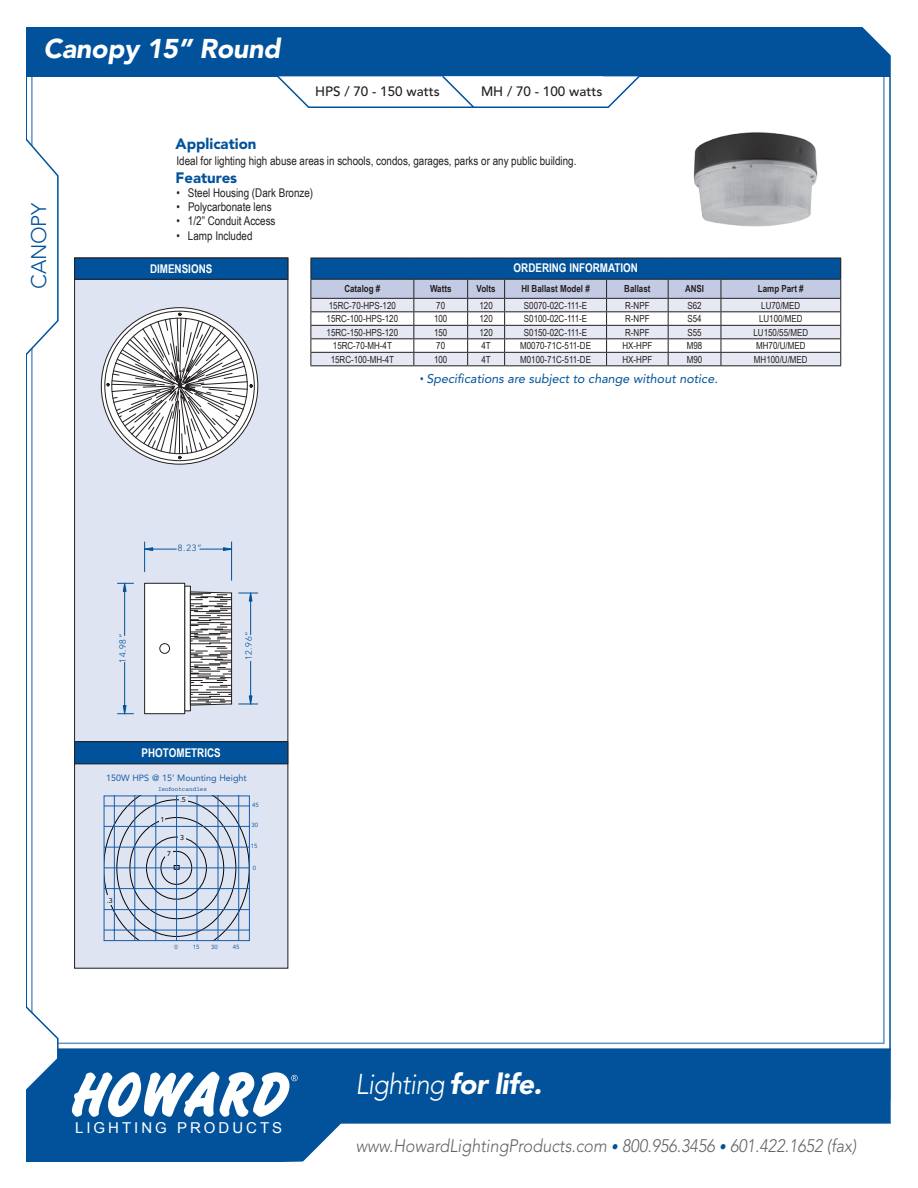
<style>
.page{position:relative;width:918px;height:1188px;background:#fff}
.page>*{position:absolute;margin:0;border:0;box-sizing:border-box;transform-origin:0 0}
.t1{font:italic 300 28.5px "Avenir";letter-spacing:-.025em;color:#fff;scale:.9 1}
.t2{font:italic 900 27px "Avenir";letter-spacing:-.01em;color:#fff}
.t3{font:300 21px "Avenir";letter-spacing:-.015em;color:#01529a}
.t4{font:italic 300 18px "Avenir";color:#636366;scale:.9 1}
.t5{font:900 15px "Avenir";color:#01529a}
.t6{font:15px "Arial";letter-spacing:.2em;color:#fff}
.t7{font:500 13.5px "Avenir";color:#231f20}
.t8{font:13.5px "Avenir";color:#01529a}
.t9{font:italic 12.6px "Avenir";color:#01529a}
.t10{font:12px "Arial Narrow";color:#231f20}
.t11{font:700 12px "Arial Narrow";color:#fff}
.t12{font:10.5px "Avenir";color:#01529a}
.t13{font:9.75px "Arial Narrow";color:#231f20}
.t14{font:700 9.75px "Arial Narrow";color:#231f20}
.t15{font:9px "Avenir";color:#185ca9}
.t16{font:300 9px "Avenir";letter-spacing:.075em;color:#01529a}
.t17{font:7.05px "Avenir";color:#040503}
.t18{font:6px "Avenir";color:#185ca9}
.t19{font:6px "Courier";color:#185ca9}
.s1{font-family:"Arial Narrow";font-style:normal;font-size:12px}
.s2{font-weight:900}
.s3{font-size:15px;color:#01529a}
</style>
<div class="page">
<div style="left:26px;top:1049px;width:864px;height:112px;background:#01529a"></div>
<div style="left:26px;top:1048px;width:865px;height:114px;border:2px solid #01529a"></div>
<div style="left:26px;top:27px;width:864px;height:50px;background:#01529a"></div>
<svg style="left:26px;top:991px;width:33px;height:112px"></svg>
<svg style="left:862px;top:27px;width:29px;height:54px"></svg>
<svg style="left:72px;top:1072px;width:819px;height:90px"></svg>
<svg style="left:26px;top:122px;width:33px;height:246px"></svg>
<div style="left:75px;top:258px;width:213px;height:710px;background:#dee4f1"></div>
<div style="left:74px;top:258px;width:214px;height:711px;border:1px solid #231f20"></div>
<div style="left:75px;top:742px;width:213px;height:22px;background:#01529a"></div>
<div style="left:74px;top:741px;width:214px;height:23px;border:1px solid #231f20"></div>
<div style="left:75px;top:258px;width:213px;height:21px;background:#01529a"></div>
<div style="left:74px;top:258px;width:214px;height:22px;border:1px solid #231f20"></div>
<div style="left:10px;top:1035px;width:37px;height:23px;background:#fff"></div>
<svg style="left:277px;top:76px;width:363px;height:32px"></svg>
<svg style="left:310px;top:258px;width:531px;height:108px"></svg>
<hr style="left:310px;top:298px;width:104px;height:1px;background:#231f20">
<hr style="left:414px;top:298px;width:54px;height:1px;background:#231f20">
<hr style="left:468px;top:298px;width:37px;height:1px;background:#231f20">
<hr style="left:505px;top:298px;width:102px;height:1px;background:#231f20">
<hr style="left:607px;top:298px;width:61px;height:1px;background:#231f20">
<hr style="left:668px;top:298px;width:53px;height:1px;background:#231f20">
<hr style="left:721px;top:298px;width:120px;height:1px;background:#231f20">
<img style="left:693px;top:132px;width:125px;height:95px">
<svg style="left:104px;top:311px;width:151px;height:150px"></svg>
<hr style="left:144px;top:542px;width:1px;height:30px;background:#01529a">
<hr style="left:231px;top:542px;width:1px;height:38px;background:#01529a">
<svg style="left:117px;top:547px;width:141px;height:168px"></svg>
<svg style="left:106px;top:798px;width:142px;height:141px"></svg>
<hr style="left:104px;top:847px;width:145px;height:1px;background:#185ca9">
<hr style="left:104px;top:826px;width:145px;height:1px;background:#185ca9">
<hr style="left:104px;top:806px;width:145px;height:1px;background:#185ca9">
<hr style="left:104px;top:867px;width:145px;height:1px;background:#185ca9">
<hr style="left:156px;top:796px;width:1px;height:145px;background:#185ca9">
<hr style="left:135px;top:796px;width:1px;height:145px;background:#185ca9">
<hr style="left:114px;top:796px;width:1px;height:145px;background:#185ca9">
<hr style="left:104px;top:930px;width:145px;height:1px;background:#185ca9">
<hr style="left:104px;top:909px;width:145px;height:1px;background:#185ca9">
<hr style="left:104px;top:888px;width:145px;height:1px;background:#185ca9">
<hr style="left:176px;top:796px;width:1px;height:145px;background:#185ca9">
<hr style="left:238px;top:796px;width:1px;height:145px;background:#185ca9">
<hr style="left:218px;top:796px;width:1px;height:145px;background:#185ca9">
<hr style="left:197px;top:796px;width:1px;height:145px;background:#185ca9">
<div style="left:104px;top:796px;width:146px;height:145px;border:1px solid #185ca9"></div>
<div style="left:178px;top:833px;width:7px;height:8px;background:#dee4f1"></div>
<div style="left:159px;top:815px;width:5px;height:8px;background:#dee4f1"></div>
<div style="left:179px;top:797px;width:8px;height:8px;background:#dee4f1"></div>
<div style="left:106px;top:896px;width:7px;height:9px;background:#dee4f1"></div>
<div style="left:165px;top:849px;width:8px;height:8px;background:#dee4f1"></div>
<div style="left:178px;top:540px;width:21px;height:13px;background:#dee4f1"></div>
<div style="left:112px;top:629px;width:7px;height:6px;background:#dee4f1"></div>
<div style="left:112px;top:637px;width:19px;height:25px;background:#dee4f1"></div>
<div style="left:242px;top:635px;width:12px;height:25px;background:#dee4f1"></div>
<h2 class="t2" style="left:44px;top:32px;width:238px">Canopy 15” Round</h2>
<h3 class="t7" style="left:315px;top:83px;width:126px">HPS / 70 - 150 watts</h3>
<h3 class="t7" style="left:481px;top:83px;width:123px">MH / 70 - 100 watts</h3>
<h3 class="t3" style="left:27px;top:289px;width:88px;rotate:-90deg">CANOPY</h3>
<h3 class="t5" style="left:176px;top:135px;width:82px">Application</h3>
<h3 class="t5" style="left:176px;top:169px;width:63px">Features</h3>
<p class="t10" style="left:177px;top:154px;width:401px">Ideal for lighting high abuse areas in schools, condos, garages, parks or any public building.</p>
<p class="t10" style="left:176px;top:186px;width:138px">• Steel Housing (Dark Bronze)</p>
<p class="t10" style="left:176px;top:200px;width:97px">• Polycarbonate lens</p>
<p class="t10" style="left:176px;top:214px;width:101px">• 1/2” Conduit Access</p>
<p class="t10" style="left:176px;top:229px;width:78px">• Lamp Included</p>
<p class="t11" style="left:150px;top:262px;width:64px">DIMENSIONS</p>
<p class="t11" style="left:514px;top:261px;width:126px">ORDERING INFORMATION</p>
<p class="t14" style="left:344px;top:282px;width:37px">Catalog #</p>
<p class="t14" style="left:430px;top:282px;width:23px">Watts</p>
<p class="t14" style="left:477px;top:282px;width:20px">Volts</p>
<p class="t14" style="left:521px;top:282px;width:70px">HI Ballast Model #</p>
<p class="t14" style="left:624px;top:282px;width:28px">Ballast</p>
<p class="t14" style="left:685px;top:282px;width:21px">ANSI</p>
<p class="t14" style="left:758px;top:282px;width:47px">Lamp Part #</p>
<p class="t13" style="left:329px;top:300px;width:69px">15RC-70-HPS-120</p>
<p class="t13" style="left:436px;top:300px;width:10px">70</p>
<p class="t13" style="left:479px;top:300px;width:15px">120</p>
<p class="t13" style="left:524px;top:300px;width:65px">S0070-02C-111-E</p>
<p class="t13" style="left:625px;top:300px;width:26px">R-NPF</p>
<p class="t13" style="left:687px;top:300px;width:16px">S62</p>
<p class="t13" style="left:761px;top:300px;width:41px">LU70/MED</p>
<p class="t13" style="left:327px;top:313px;width:73px">15RC-100-HPS-120</p>
<p class="t13" style="left:434px;top:313px;width:15px">100</p>
<p class="t13" style="left:479px;top:313px;width:15px">120</p>
<p class="t13" style="left:524px;top:313px;width:65px">S0100-02C-111-E</p>
<p class="t13" style="left:625px;top:313px;width:26px">R-NPF</p>
<p class="t13" style="left:687px;top:313px;width:16px">S54</p>
<p class="t13" style="left:759px;top:313px;width:45px">LU100/MED</p>
<p class="t13" style="left:327px;top:327px;width:73px">15RC-150-HPS-120</p>
<p class="t13" style="left:434px;top:327px;width:15px">150</p>
<p class="t13" style="left:479px;top:327px;width:15px">120</p>
<p class="t13" style="left:524px;top:327px;width:65px">S0150-02C-111-E</p>
<p class="t13" style="left:625px;top:327px;width:26px">R-NPF</p>
<p class="t13" style="left:687px;top:327px;width:16px">S55</p>
<p class="t13" style="left:754px;top:327px;width:56px">LU150/55/MED</p>
<p class="t13" style="left:333px;top:340px;width:61px">15RC-70-MH-4T</p>
<p class="t13" style="left:436px;top:340px;width:10px">70</p>
<p class="t13" style="left:482px;top:340px;width:11px">4T</p>
<p class="t13" style="left:520px;top:340px;width:72px">M0070-71C-511-DE</p>
<p class="t13" style="left:622px;top:340px;width:31px">HX-HPF</p>
<p class="t13" style="left:687px;top:340px;width:17px">M98</p>
<p class="t13" style="left:756px;top:340px;width:51px">MH70/U/MED</p>
<p class="t13" style="left:331px;top:354px;width:65px">15RC-100-MH-4T</p>
<p class="t13" style="left:434px;top:354px;width:15px">100</p>
<p class="t13" style="left:482px;top:354px;width:11px">4T</p>
<p class="t13" style="left:520px;top:354px;width:72px">M0100-71C-511-DE</p>
<p class="t13" style="left:622px;top:354px;width:31px">HX-HPF</p>
<p class="t13" style="left:687px;top:354px;width:17px">M90</p>
<p class="t13" style="left:754px;top:354px;width:55px">MH100/U/MED</p>
<p class="t9" style="left:420px;top:371px;width:299px"><span class="s1">•</span> Specifications are subject to change without notice.</p>
<p class="t12" style="left:180px;top:540px;width:22px">7.6"</p>
<p class="t16" style="left:178px;top:542px;width:25px">8.23”</p>
<h3 class="t8" style="left:112px;top:663px;width:35px;rotate:-90deg">11.6"</h3>
<p class="t12" style="left:241px;top:656px;width:22px;rotate:-90deg">9.7"</p>
<p class="t16" style="left:117px;top:663px;width:31px;rotate:-90deg">14.98”</p>
<p class="t16" style="left:243px;top:660px;width:31px;rotate:-90deg">12.96”</p>
<p class="t11" style="left:142px;top:746px;width:81px">PHOTOMETRICS</p>
<p class="t15" style="left:106px;top:772px;width:142px">150W HPS @ 15’ Mounting Height</p>
<p class="t19" style="left:158px;top:785px;width:51px">Isofootcandles</p>
<p class="t17" style="left:180px;top:796px;width:7px">.5</p>
<p class="t17" style="left:160px;top:816px;width:5px">1</p>
<p class="t17" style="left:180px;top:834px;width:5px">3</p>
<p class="t17" style="left:167px;top:850px;width:5px">7</p>
<p class="t18" style="left:252px;top:802px;width:8px">45</p>
<p class="t18" style="left:251px;top:822px;width:8px">30</p>
<p class="t18" style="left:251px;top:843px;width:8px">15</p>
<p class="t17" style="left:107px;top:896px;width:7px">.3</p>
<p class="t18" style="left:253px;top:865px;width:5px">0</p>
<p class="t18" style="left:175px;top:943px;width:5px">0</p>
<p class="t18" style="left:193px;top:943px;width:8px">15</p>
<p class="t18" style="left:211px;top:943px;width:8px">30</p>
<p class="t18" style="left:233px;top:943px;width:8px">45</p>
<h3 class="t6" style="left:75px;top:1120px;width:209px">LIGHTING PRODUCTS</h3>
<h1 class="t1" style="left:356px;top:1067px;width:209px">Lighting <span class="s2">for life.</span></h1>
<h3 class="t4" style="left:356px;top:1136px;width:558px">www.HowardLightingProducts.com <span class="s3">•</span> 800.956.3456 <span class="s3">•</span> 601.422.1652 (fax)</h3>
</div>
